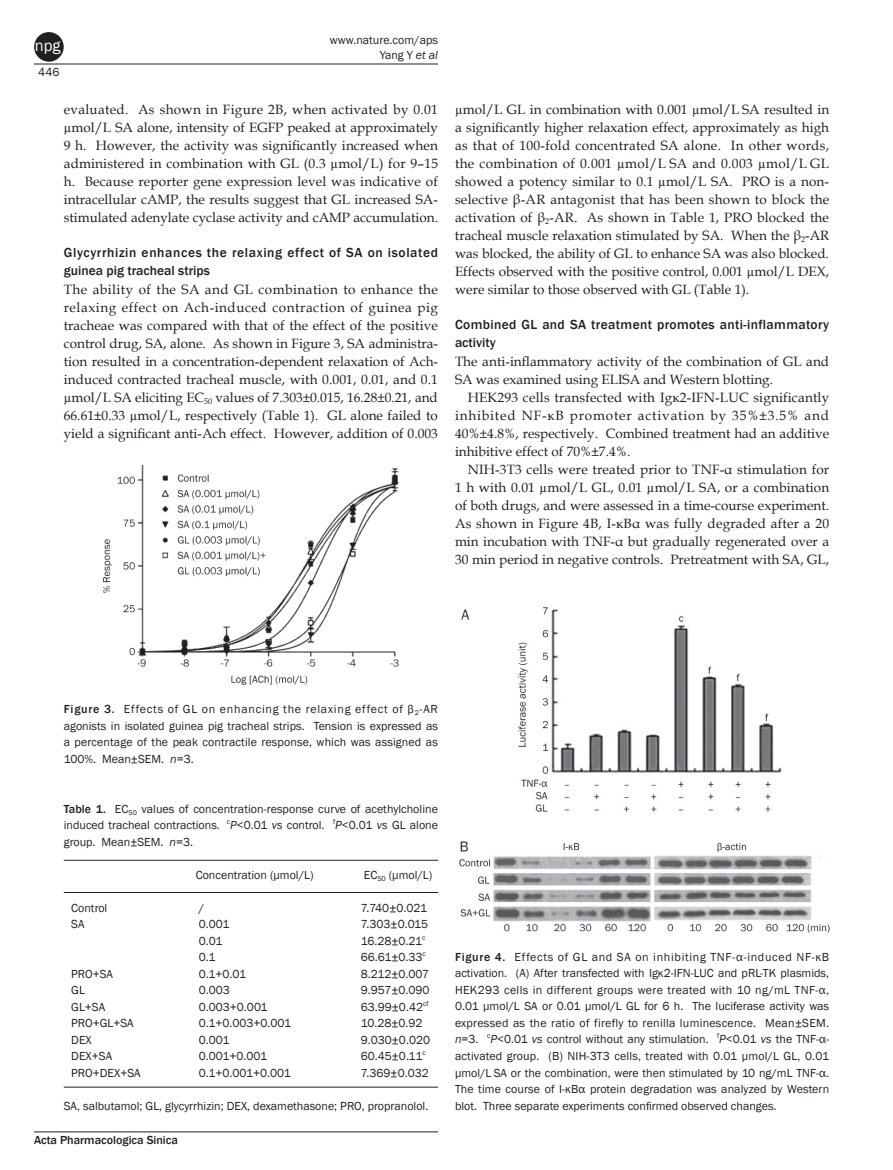
<style>
.page{position:relative;width:893px;height:1170px;background:#fff}
.page>*{position:absolute;margin:0;border:0;box-sizing:border-box;transform-origin:0 0}
.t1{font:16.5px "Franklin Gothic";color:#fff}
.t2{font:13.5px/18px "Book Antiqua 2";color:#231f20;text-align:justify}
.t3{font:13.5px/18px "Book Antiqua";letter-spacing:.005em;color:#231f20}
.t4{font:13.5px/18px "Book Antiqua 2";letter-spacing:.04em;color:#231f20}
.t5{font:500 13.5px/18px "Franklin Gothic";letter-spacing:.045em;color:#231f20}
.t6{font:500 13.5px/18px "Franklin Gothic";letter-spacing:.025em;color:#231f20}
.t7{font:12px/16.5px "Franklin Gothic Book 2";color:#231f20;text-align:justify}
.t8{font:12px/16.5px "Franklin Gothic";color:#231f20}
.t9{font:12px "Franklin Gothic Book 2";letter-spacing:.02em;color:#231f20}
.t10{font:12px "Franklin Gothic Book 2";letter-spacing:.065em;color:#231f20}
.t11{font:500 12px "Franklin Gothic";color:#231f20}
.s1{font-style:italic}
.s2{font-family:"Book Antiqua"}
.s3{font-family:"Franklin Gothic";font-weight:500}
.s4{font-family:"Franklin Gothic"}
.s5{font-family:"Franklin Gothic";font-style:italic}
.s6{font-weight:500}
.s7{font-family:"Franklin Gothic Book 2"}
</style>
<div class="page">
<hr style="left:34px;top:64px;width:404px;height:1px;background:#231f20">
<hr style="left:34px;top:1131px;width:404px;height:1px;background:#231f20">
<div style="left:34px;top:32px;width:30px;height:30px;background:#231f20;border-radius:50%"></div>
<hr style="left:64px;top:859px;width:374px;height:1px;background:#231f20">
<hr style="left:64px;top:892px;width:374px;height:1px;background:#231f20">
<hr style="left:64px;top:1086px;width:374px;height:1px;background:#231f20">
<img style="left:102px;top:466px;width:297px;height:219px">
<img style="left:459px;top:607px;width:370px;height:326px">
<p class="t1" style="left:35px;top:35px;width:27px">npg</p>
<p class="t8" style="left:38px;top:64px;width:23px">446</p>
<p class="t8" style="left:330px;top:32px;width:110px;line-height:15px;text-align:right">www.nature.com/aps<br>Yang Y <span class="s1">et al</span></p>
<p class="t2" style="left:64px;top:100px;width:376px">evaluated. As shown in Figure 2B, when activated by 0.01 µmol/L SA alone, intensity of EGFP peaked at approximately 9 h. However, the activity was significantly increased when administered in combination with GL (0.3 µmol/L) for 9–15 h. Because reporter gene expression level was indicative of intracellular cAMP, the results suggest that GL increased SA&shy;stimulated adenylate cyclase activity and cAMP accumulation.</p>
<p class="t5" style="left:64px;top:244px;width:376px">Glycyrrhizin enhances the relaxing effect of SA on isolated guinea pig tracheal strips</p>
<p class="t4" style="left:64px;top:280px;width:376px">The ability of the SA and GL combination to enhance the relaxing effect on Ach-induced contraction of guinea pig</p>
<p class="t3" style="left:64px;top:316px;width:376px">tracheae was compared with that of the effect of the positive</p>
<p class="t2" style="left:64px;top:334px;width:376px">control drug, SA, alone. As shown in Figure 3, SA administra<span class="s2">-</span></p>
<p class="t3" style="left:64px;top:352px;width:376px">tion resulted in a concentration-dependent relaxation of Ach&shy;induced contracted tracheal muscle, with 0.001, 0.01, and 0.1</p>
<p class="t2" style="left:64px;top:388px;width:376px">µmol/L SA eliciting EC<sub>50</sub> values of 7.303±0.015, 16.28±0.21, and 66.61±0.33 µmol/L, respectively (Table 1). GL alone failed to yield a significant anti-Ach effect. However, addition of 0.003</p>
<p class="t2" style="left:455px;top:100px;width:376px">µmol/L GL in combination with 0.001 µmol/L <span class="s2">SA resulted in </span>a significantly higher relaxation effect, approximately as high as that of 100-fold concentrated SA alone. In other words, the combination of 0.001 µmol/L SA and 0.003 µmol/L GL showed a potency similar to 0.1 µmol/L SA. PRO is a non&shy;selective β-AR antagonist that has been shown to block the activation of β<sub>2</sub>-AR. As shown in Table 1, PRO blocked the tracheal muscle relaxation stimulated by SA. When the β<sub>2</sub><span class="s2">-AR </span>was blocked, the ability of GL to enhance SA was also blocked.<br>Effects observed with the positive control, 0.001 µmol/L DEX, were similar to those observed with GL (Table 1).</p>
<p class="t6" style="left:455px;top:316px;width:376px">Combined GL and SA treatment promotes anti-inflammatory activity</p>
<p class="t2" style="left:455px;top:352px;width:376px">The anti-inflammatory activity of the combination of GL and<br>SA was examined using ELISA and Western blotting.</p>
<p class="t2" style="left:455px;top:388px;width:376px;text-indent:13px">HEK293 cells transfected with Igκ2-IFN-LUC significantly inhibited NF-κB promoter activation by 35%±3.5% and 40%±4.8%, respectively. Combined treatment had an additive</p>
<p class="t3" style="left:455px;top:442px;width:177px">inhibitive effect of 70%±7.4%.</p>
<p class="t2" style="left:455px;top:460px;width:376px;text-indent:13px">NIH-3T3 cells were treated prior to TNF-α stimulation for 1 h with 0.01 µmol/L GL, 0.01 µmol/L SA, or a combination of both drugs, and were assessed in a time-course experiment.<br>As shown in Figure 4B, I-κBα was fully degraded after a 20 min incubation with TNF-α but gradually regenerated over a 30 min period in negative controls. Pretreatment with SA, GL,</p>
<p class="t10" style="left:64px;top:701px;width:376px"><span class="s3">Figure 3.</span> Effects of GL on enhancing the relaxing effect of β<sub>2</sub><span class="s4">-AR</span></p>
<p class="t8" style="left:64px;top:717px;width:376px">agonists in isolated guinea pig tracheal strips. Tension is expressed as</p>
<p class="t7" style="left:64px;top:734px;width:376px">a percentage of the peak contractile response, which was assigned as<br>100%. Mean±SEM. <span class="s5">n</span><span class="s4">=3.</span></p>
<p class="t8" style="left:64px;top:800px;width:376px"><span class="s6">Table 1.</span> <span class="s7">EC</span><sub>50</sub> values of concentration-response curve of acethylcholine induced tracheal contractions. <sup>c</sup><span class="s1">P</span>&lt;0.01 <span class="s1">vs</span> control. <sup>f</sup><span class="s1">P</span>&lt;0.01 <span class="s1">vs</span> GL alone</p>
<p class="t7" style="left:64px;top:833px;width:131px">group. Mean±SEM. <span class="s5">n</span><span class="s4">=3.</span></p>
<p class="t7" style="left:196px;top:866px;width:119px">Concentration (μmol/L)</p>
<p class="t7" style="left:364px;top:866px;width:70px">EC<sub>50</sub> (μmol/L)</p>
<p class="t8" style="left:71px;top:899px;width:38px">Control</p>
<p class="t8" style="left:199px;top:899px;width:7px">/</p>
<p class="t8" style="left:361px;top:899px;width:68px">7.740±0.021</p>
<p class="t7" style="left:71px;top:916px;width:15px">SA</p>
<p class="t7" style="left:199px;top:916px;width:32px">0.001</p>
<p class="t7" style="left:361px;top:916px;width:69px">7.303±0.015</p>
<p class="t8" style="left:199px;top:932px;width:25px">0.01</p>
<p class="t8" style="left:361px;top:932px;width:66px">16.28±0.21<sup>c</sup></p>
<p class="t8" style="left:199px;top:949px;width:18px">0.1</p>
<p class="t8" style="left:361px;top:949px;width:67px">66.61±0.33<sup>c</sup></p>
<p class="t7" style="left:71px;top:965px;width:43px">PRO+SA</p>
<p class="t7" style="left:199px;top:965px;width:49px">0.1+0.01</p>
<p class="t7" style="left:361px;top:965px;width:70px">8.212±0.007</p>
<p class="t7" style="left:71px;top:982px;width:15px">GL</p>
<p class="t7" style="left:199px;top:982px;width:33px">0.003</p>
<p class="t7" style="left:361px;top:982px;width:70px">9.957±0.090</p>
<p class="t7" style="left:71px;top:998px;width:35px">GL+SA</p>
<p class="t7" style="left:199px;top:998px;width:70px">0.003+0.001</p>
<p class="t7" style="left:361px;top:998px;width:69px">63.99±0.42<sup>cf</sup></p>
<p class="t7" style="left:71px;top:1015px;width:64px">PRO+GL+SA</p>
<p class="t7" style="left:199px;top:1015px;width:94px">0.1+0.003+0.001</p>
<p class="t7" style="left:361px;top:1015px;width:63px">10.28±0.92</p>
<p class="t7" style="left:71px;top:1031px;width:22px">DEX</p>
<p class="t7" style="left:199px;top:1031px;width:32px">0.001</p>
<p class="t7" style="left:361px;top:1031px;width:71px">9.030±0.020</p>
<p class="t7" style="left:71px;top:1048px;width:42px">DEX+SA</p>
<p class="t7" style="left:199px;top:1048px;width:70px">0.001+0.001</p>
<p class="t7" style="left:361px;top:1048px;width:66px">60.45±0.11<sup>c</sup></p>
<p class="t7" style="left:71px;top:1064px;width:71px">PRO+DEX+SA</p>
<p class="t7" style="left:199px;top:1064px;width:94px">0.1+0.001+0.001</p>
<p class="t7" style="left:361px;top:1064px;width:69px">7.369±0.032</p>
<p class="t7" style="left:64px;top:1097px;width:366px">SA, salbutamol; GL, glycyrrhizin; DEX, dexamethasone; PRO, propranolol.</p>
<p class="t11" style="left:34px;top:1132px;width:145px">Acta Pharmacologica Sinica</p>
<p class="t7" style="left:455px;top:948px;width:376px"><span class="s3">Figure 4.</span> Effects of GL and SA on inhibiting TNF-α-induced NF-κB activation. (A) After transfected with Igκ2-IFN-LUC and pRL-TK plasmids, HEK293 cells in different groups were treated with 10 ng/mL TNF-α,</p>
<p class="t8" style="left:455px;top:998px;width:376px">0.01 µmol/L SA or 0.01 µmol/L GL for 6 h. The luciferase activity was</p>
<p class="t9" style="left:455px;top:1015px;width:376px">expressed as the ratio of firefly to renilla luminescence. Mean±SEM.</p>
<p class="t8" style="left:455px;top:1031px;width:376px"><span class="s1">n</span>=3. <sup>c</sup><span class="s1">P</span>&lt;0.01 <span class="s1">vs</span> control without any stimulation. <sup>f</sup><span class="s1">P</span>&lt;0.01 <span class="s1">vs</span> <span class="s7">the TNF-α&shy;</span>activated group. (B) NIH-3T3 cells, treated with 0.01 µmol/L GL, 0.01</p>
<p class="t7" style="left:455px;top:1064px;width:376px"><span class="s4">µmol/L</span> SA or the combination, were then stimulated by 10 ng/mL TNF-α.<br>The time course of I-κBα protein degradation was analyzed by Western blot. Three separate experiments confirmed observed changes.</p>
</div>
